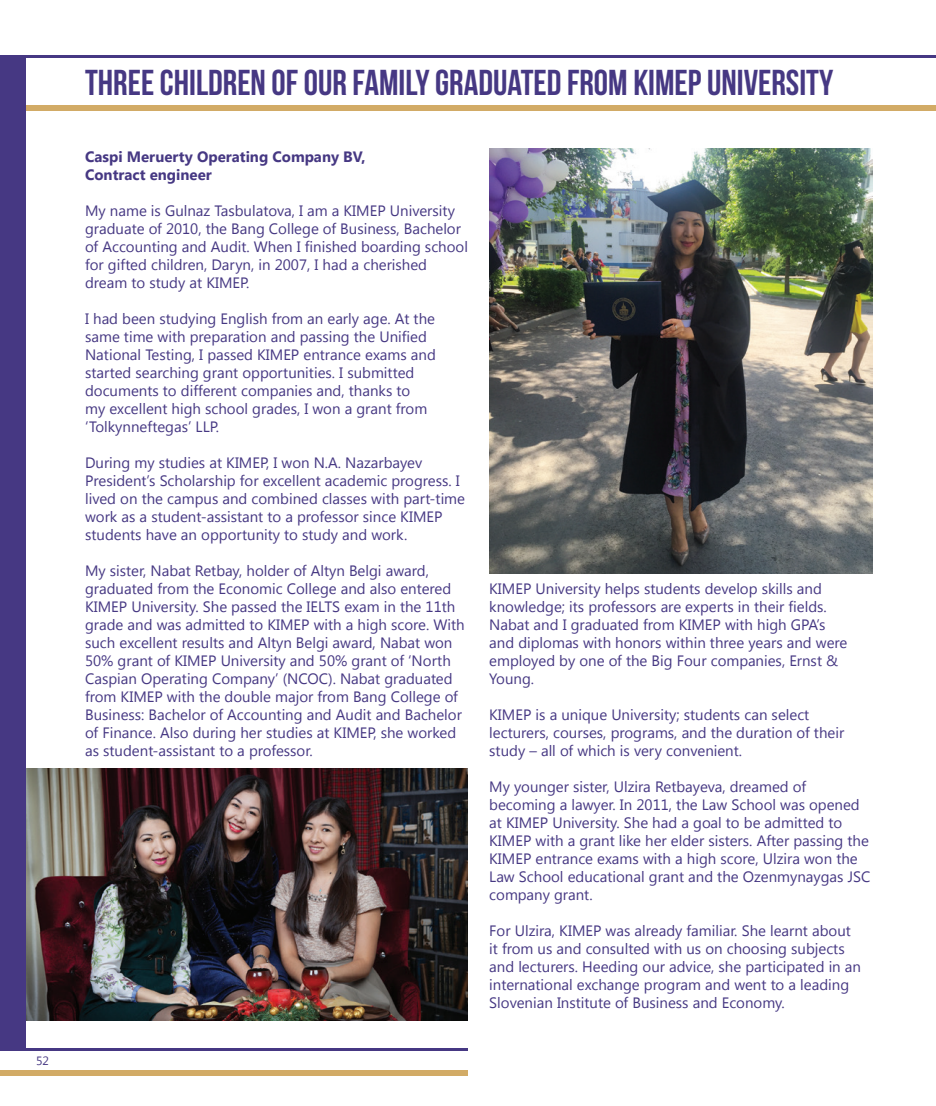
<style>
.page{position:relative;width:936px;height:1106px;background:#fff}
.page>*{position:absolute;margin:0;border:0;box-sizing:border-box;transform-origin:0 0}
.t1{font:700 36px "Bebas Neue";color:#463883}
.t2{font:15px/18px "Segoe UI";color:#463883}
.t3{font:700 15px/18px "Segoe UI";color:#463883}
.t4{font:12px "Segoe UI";color:#463883}
</style>
<div class="page">
<div style="left:0;top:105px;width:935px;height:6px;background:#d2ab66"></div>
<div style="left:0;top:1070px;width:468px;height:6px;background:#d2ab66"></div>
<hr style="left:0;top:55px;width:935px;height:2px;background:#463883">
<hr style="left:0;top:1048px;width:468px;height:2px;background:#463883">
<img style="left:489px;top:149px;width:383px;height:424px">
<img style="left:26px;top:768px;width:442px;height:252px">
<div style="left:0;top:55px;width:26px;height:993px;background:#463883"></div>
<p class="t4" style="left:36px;top:1052px;width:14px">52</p>
<h1 class="t1" style="left:85px;top:63px;width:749px">THREE CHILDREN OF OUR FAMILY GRADUATED FROM KIMEP UNIVERSITY</h1>
<p class="t3" style="left:85px;top:147px;width:282px">Caspi Meruerty Operating Company BV,<br>Contract engineer</p>
<p class="t2" style="left:85px;top:201px;width:384px">My name is Gulnaz Tasbulatova, I am a KIMEP University graduate of 2010, the Bang College of Business, Bachelor of Accounting and Audit. When I finished boarding school for gifted children, Daryn, in 2007, I had a cherished dream to study at KIMEP.</p>
<p class="t2" style="left:85px;top:309px;width:352px">I had been studying English from an early age. At the same time with preparation and passing the Unified National Testing, I passed KIMEP entrance exams and started searching grant opportunities. I submitted documents to different companies and, thanks to<br>my excellent high school grades, I won a grant from ‘Tolkynneftegas’ LLP.</p>
<p class="t2" style="left:85px;top:453px;width:381px">During my studies at KIMEP, I won N.A. Nazarbayev President’s Scholarship for excellent academic progress. I lived on the campus and combined classes with part-time work as a student-assistant to a professor since KIMEP students have an opportunity to study and work.</p>
<p class="t2" style="left:85px;top:561px;width:381px">My sister, Nabat Retbay, holder of Altyn Belgi award, graduated from the Economic College and also entered KIMEP University. She passed the IELTS exam in the 11th grade and was admitted to KIMEP with a high score. With such excellent results and Altyn Belgi award, Nabat won 50% grant of KIMEP University and 50% grant of ‘North Caspian Operating Company’ (NCOC). Nabat graduated from KIMEP with the double major from Bang College of Business: Bachelor of Accounting and Audit and Bachelor of Finance. Also during her studies at KIMEP, she worked as student-assistant to a professor.</p>
<p class="t2" style="left:489px;top:579px;width:359px">KIMEP University helps students develop skills and knowledge; its professors are experts in their fields.<br>Nabat and I graduated from KIMEP with high GPA’s and diplomas with honors within three years and were employed by one of the Big Four companies, Ernst &amp; Young.</p>
<p class="t2" style="left:489px;top:705px;width:356px">KIMEP is a unique University; students can select lecturers, courses, programs, and the duration of their study – all of which is very convenient.</p>
<p class="t2" style="left:489px;top:777px;width:382px">My younger sister, Ulzira Retbayeva, dreamed of becoming a lawyer. In 2011, the Law School was opened at KIMEP University. She had a goal to be admitted to KIMEP with a grant like her elder sisters. After passing the KIMEP entrance exams with a high score, Ulzira won the Law School educational grant and the Ozenmynaygas JSC company grant.</p>
<p class="t2" style="left:489px;top:921px;width:373px">For Ulzira, KIMEP was already familiar. She learnt about it from us and consulted with us on choosing subjects and lecturers. Heeding our advice, she participated in an international exchange program and went to a leading Slovenian Institute of Business and Economy.</p>
</div>
